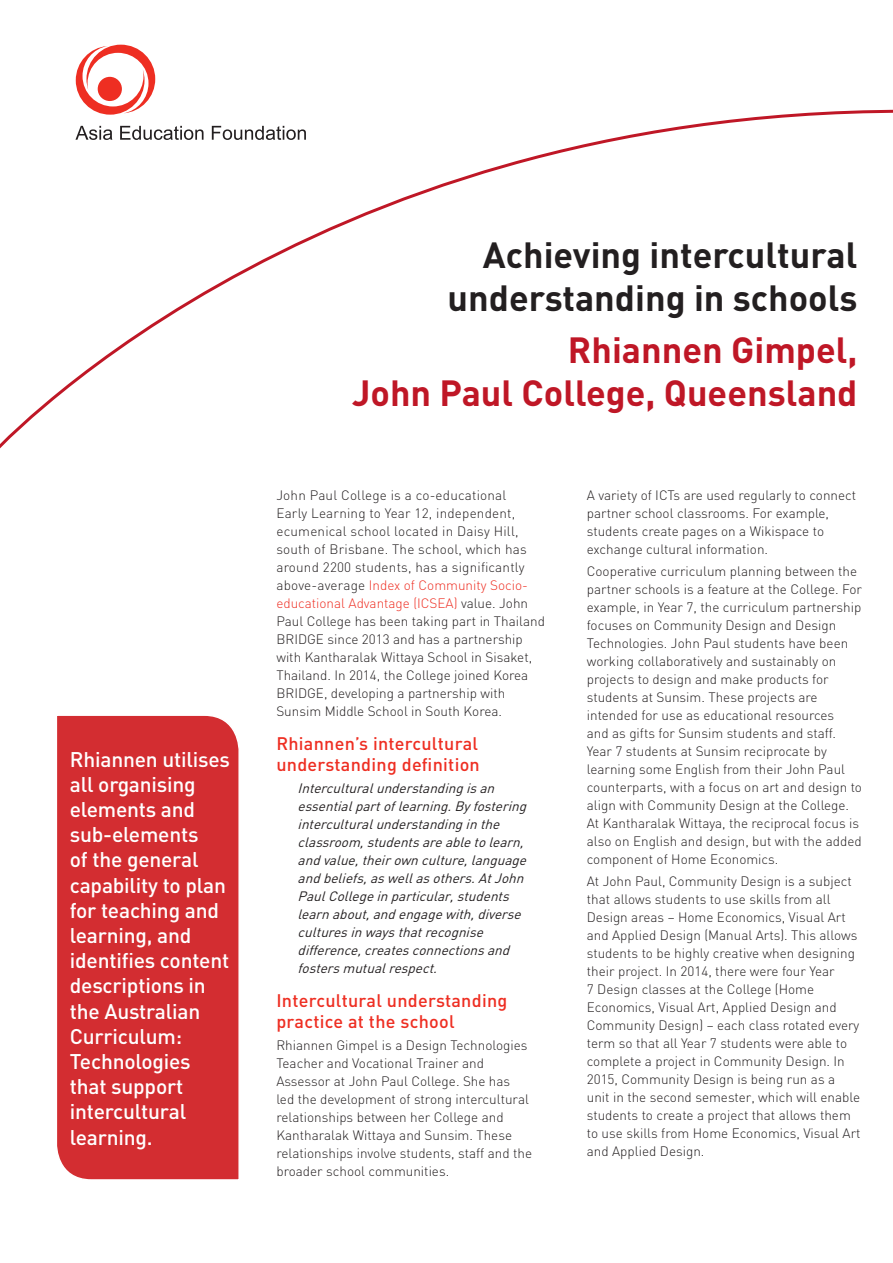
<style>
.page{position:relative;width:893px;height:1263px;background:#fff}
.page>*{position:absolute;margin:0;border:0;box-sizing:border-box;transform-origin:0 0}
.t1{font:700 36px/43.2px "DIN";color:#231f20;text-align:right}
.t2{font:700 36px/43.2px "DIN";color:#bf1726;text-align:right}
.t3{font:500 21px/25.2px "DIN";letter-spacing:-.01em;color:#fff}
.A4_flyer_dot_points{font:500 18px/21px "DIN";letter-spacing:.015em;color:#ee2e22}
.A4_flyer_dot_points-2{font:300 13.5px/18px "DIN";color:#231f20}
.Illustrations_Quote{font:italic 13.5px/18px "DIN";color:#231f20}
.s1{color:#ee2e22}
</style>
<div class="page">
<svg style="left:0;top:109px;width:893px;height:340px"></svg>
<div style="left:34px;top:35px;width:300px;height:126px;background:#fff"></div>
<svg style="left:75px;top:126px;width:231px;height:14px"></svg>
<svg style="left:76px;top:45px;width:79px;height:70px"></svg>
<div style="left:318px;top:238px;width:539px;height:195px;background:#fff"></div>
<div style="left:57px;top:715px;width:182px;height:465px;background:#d32d31"></div>
<p class="t3" style="left:70px;top:746px;width:162px">Rhiannen utilises all organising elements and sub-elements<br>of the general capability to plan for teaching and learning, and identifies content descriptions in the Australian<br>Curriculum:<br>Technologies that support intercultural learning.</p>
<h1 class="t1" style="left:448px;top:231px;width:411px">Achieving intercultural understanding in schools</h1>
<h1 class="t2" style="left:352px;top:326px;width:507px">Rhiannen Gimpel,<br>John Paul College, Queensland</h1>
<p class="A4_flyer_dot_points-2" style="left:276px;top:486px;width:270px">John Paul College is a co-educational<br>Early Learning to Year 12, independent, ecumenical school located in Daisy Hill, south of Brisbane. The school, which has around 2200 students, has a significantly above-average <span class="s1">Index of Community Socio&shy;educational Advantage (ICSEA)</span> value. John Paul College has been taking part in Thailand BRIDGE since 2013 and has a partnership with Kantharalak Wittaya School in Sisaket, Thailand. In 2014, the College joined Korea BRIDGE, developing a partnership with Sunsim Middle School in South Korea.</p>
<p class="A4_flyer_dot_points" style="left:276px;top:732px;width:205px">Rhiannen’s intercultural understanding definition</p>
<p class="Illustrations_Quote" style="left:298px;top:779px;width:234px">Interculturalunderstandingisan essentialpartoflearning.Byfostering interculturalunderstandinginthe classroom,studentsareabletolearn, andvalue,theirownculture,language andbeliefs,aswellasothers.AtJohn PaulCollegeinparticular,students learnabout,andengagewith,diverse culturesinwaysthatrecognise difference,createsconnectionsand fostersmutualrespect.</p>
<p class="A4_flyer_dot_points" style="left:276px;top:989px;width:233px">Intercultural understanding practice at the school</p>
<p class="A4_flyer_dot_points-2" style="left:276px;top:1036px;width:257px">Rhiannen Gimpel is a Design Technologies Teacher and Vocational Trainer and Assessor at John Paul College. She has<br>led the development of strong intercultural relationships between her College and Kantharalak Wittaya and Sunsim. These relationships involve students, staff and the broader school communities.</p>
<p class="A4_flyer_dot_points-2" style="left:587px;top:486px;width:271px">A variety of ICTs are used regularly to connect partner school classrooms. For example, students create pages on a Wikispace to exchange cultural information.</p>
<p class="A4_flyer_dot_points-2" style="left:587px;top:562px;width:277px">Cooperative curriculum planning between the partner schools is a feature at the College. For example, in Year 7, the curriculum partnership focuses on Community Design and Design Technologies. John Paul students have been working collaboratively and sustainably on projects to design and make products for students at Sunsim. These projects are intended for use as educational resources<br>and as gifts for Sunsim students and staff.<br>Year 7 students at Sunsim reciprocate by learning some English from their John Paul counterparts, with a focus on art and design to align with Community Design at the College.<br>At Kantharalak Wittaya, the reciprocal focus is also on English and design, but with the added component of Home Economics.</p>
<p class="A4_flyer_dot_points-2" style="left:587px;top:872px;width:275px">At John Paul, Community Design is a subject that allows students to use skills from all Design areas – Home Economics, Visual Art and Applied Design (Manual Arts). This allows students to be highly creative when designing their project. In 2014, there were four Year<br>7 Design classes at the College (Home Economics, Visual Art, Applied Design and Community Design) – each class rotated every term so that all Year 7 students were able to complete a project in Community Design. In 2015, Community Design is being run as a unit in the second semester, which will enable students to create a project that allows them to use skills from Home Economics, Visual Art and Applied Design.</p>
</div>
